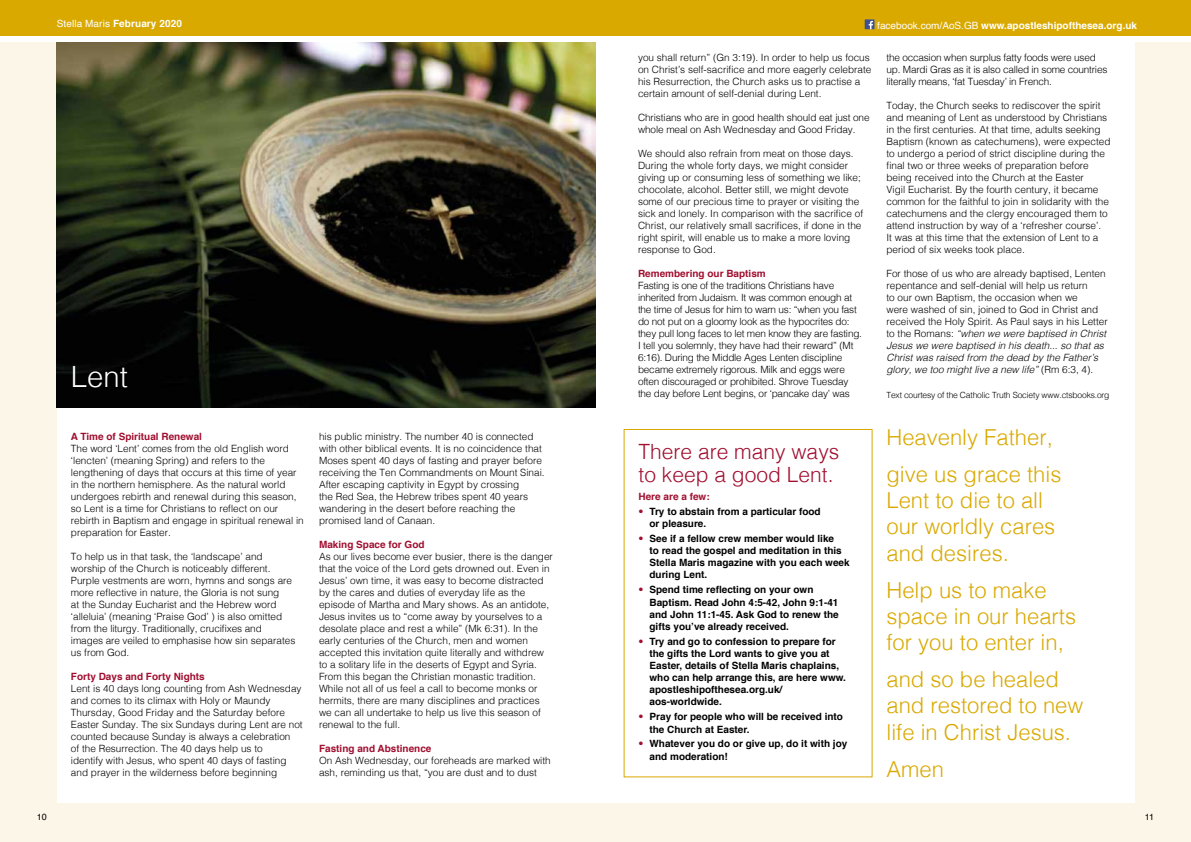
<style>
.page{position:relative;width:1191px;height:842px;background:#fff}
.page>*{position:absolute;margin:0;border:0;box-sizing:border-box;transform-origin:0 0}
.t1{font:300 29.3px "Helvetica";color:#fff}
.t2{font:300 22px/26px "Helvetica";color:#d9a900}
.t3{font:300 21px/23.1px "Helvetica";color:#a10e2f}
.t4{font:300 10px/12px "Helvetica";color:#000}
.t5{font:700 10px/12.1px "Helvetica";color:#000}
.t6{font:300 10px/12px "Helvetica";letter-spacing:-.02em;color:#000}
.t7{font:700 10px "Helvetica";color:#a10e2f}
.t8{font:700 10px "Helvetica";color:#fff}
.t9{font:10px "Helvetica";letter-spacing:.01em;color:#fff}
.t10{font:9px "Helvetica";color:#000}
.t11{font:300 8.5px "Helvetica";letter-spacing:-.02em;color:#000}
.s1{font-weight:700}
.s2{font-weight:400}
.s3{font-style:italic}
.s4{font-weight:300;color:#a10e2f}
</style>
<div class="page">
<div style="left:0;top:43px;width:1191px;height:799px;background:#fcf6e9"></div>
<div style="left:57px;top:35px;width:1077px;height:767px;background:#fff"></div>
<img style="left:57px;top:43px;width:538px;height:364px">
<div style="left:0;top:0;width:1191px;height:35px;background:#d9a900"></div>
<div style="left:864px;top:19px;width:10px;height:10px;background:#3e5293"></div>
<svg style="left:868px;top:21px;width:5px;height:8px"></svg>
<p class="t9" style="left:57px;top:16px;width:113px">Stella Maris <span class="s1">March 2019</span></p>
<p class="t8" style="left:113px;top:15px;width:71px">February 2020</p>
<p class="t8" style="left:877px;top:17px;width:261px"><span class="s2">facebook.com/AoS.GB</span> www.apostleshipofthesea.org.uk</p>
<p class="t4" style="left:638px;top:50px;width:235px">you shall return” (Gn 3:19). In order to help us focus on Christ’s self-sacrifice and more eagerly celebrate his Resurrection, the Church asks us to practise a certain amount of self-denial during Lent.</p>
<p class="t4" style="left:638px;top:110px;width:233px">Christians who are in good health should eat just one whole meal on Ash Wednesday and Good Friday.</p>
<p class="t4" style="left:638px;top:146px;width:227px">We should also refrain from meat on those days.<br>During the whole forty days, we might consider giving up or consuming less of something we like; chocolate, alcohol. Better still, we might devote some of our precious time to prayer or visiting the sick and lonely. In comparison with the sacrifice of Christ, our relatively small sacrifices, if done in the right spirit, will enable us to make a more loving response to God.</p>
<p class="t7" style="left:638px;top:265px;width:129px">Remembering our Baptism</p>
<p class="t6" style="left:638px;top:278px;width:225px">Fasting is one of the traditions Christians have inherited from Judaism. It was common enough at the time of Jesus for him to warn us: “when you fast do not put on a gloomy look as the hypocrites do: they pull long faces to let men know they are fasting.<br>I tell you solemnly, they have had their reward” (Mt 6:16). During the Middle Ages Lenten discipline became extremely rigorous. Milk and eggs were often discouraged or prohibited. Shrove Tuesday the day before Lent begins, or ‘pancake day’ was</p>
<p class="t6" style="left:886px;top:50px;width:222px">the occasion when surplus fatty foods were used up. Mardi Gras as it is also called in some countries literally means, ‘fat Tuesday’ in French.</p>
<p class="t4" style="left:886px;top:98px;width:225px">Today, the Church seeks to rediscover the spirit and meaning of Lent as understood by Christians in the first centuries. At that time, adults seeking Baptism (known as catechumens), were expected to undergo a period of strict discipline during the final two or three weeks of preparation before being received into the Church at the Easter<br>Vigil Eucharist. By the fourth century, it became common for the faithful to join in solidarity with the catechumens and the clergy encouraged them to attend instruction by way of a ‘refresher course’.<br>It was at this time that the extension of Lent to a period of six weeks took place.</p>
<p class="t4" style="left:886px;top:266px;width:223px">For those of us who are already baptised, Lenten repentance and self-denial will help us return<br>to our own Baptism, the occasion when we<br>were washed of sin, joined to God in Christ and received the Holy Spirit. As Paul says in his Letter to the Romans: <span class="s3">“when we were baptised in Christ Jesus we were baptised in his death... so that as Christ was raised from the dead by the Father’s glory, we too might live a new life”</span> (Rm 6:3, 4).</p>
<p class="t11" style="left:886px;top:387px;width:224px">Text courtesy of the Catholic Truth Society www.ctsbooks.org</p>
<h1 class="t1" style="left:71px;top:351px;width:58px">Lent</h1>
<p class="t7" style="left:71px;top:429px;width:133px">A Time of Spiritual Renewal</p>
<p class="t4" style="left:71px;top:442px;width:234px">The word ‘Lent’ comes from the old English word ‘lencten’ (meaning Spring) and refers to the lengthening of days that occurs at this time of year in the northern hemisphere. As the natural world undergoes rebirth and renewal during this season, so Lent is a time for Christians to reflect on our rebirth in Baptism and engage in spiritual renewal in preparation for Easter.</p>
<p class="t4" style="left:71px;top:550px;width:226px">To help us in that task, the ‘landscape’ and worship of the Church is noticeably different.<br>Purple vestments are worn, hymns and songs are more reflective in nature, the Gloria is not sung<br>at the Sunday Eucharist and the Hebrew word ‘alleluia’ (meaning ‘Praise God’ ) is also omitted from the liturgy. Traditionally, crucifixes and images are veiled to emphasise how sin separates us from God.</p>
<p class="t7" style="left:71px;top:669px;width:135px">Forty Days and Forty Nights</p>
<p class="t4" style="left:71px;top:682px;width:233px">Lent is 40 days long counting from Ash Wednesday and comes to its climax with Holy or Maundy Thursday, Good Friday and the Saturday before Easter Sunday. The six Sundays during Lent are not counted because Sunday is always a celebration<br>of the Resurrection. The 40 days help us to<br>identify with Jesus, who spent 40 days of fasting and prayer in the wilderness before beginning</p>
<p class="t4" style="left:319px;top:430px;width:227px">his public ministry. The number 40 is connected with other biblical events. It is no coincidence that Moses spent 40 days of fasting and prayer before receiving the Ten Commandments on Mount Sinai.<br>After escaping captivity in Egypt by crossing<br>the Red Sea, the Hebrew tribes spent 40 years wandering in the desert before reaching the promised land of Canaan.</p>
<p class="t7" style="left:319px;top:536px;width:107px">Making Space for God</p>
<p class="t4" style="left:319px;top:550px;width:235px">As our lives become ever busier, there is the danger that the voice of the Lord gets drowned out. Even in Jesus’ own time, it was easy to become distracted by the cares and duties of everyday life as the episode of Martha and Mary shows. As an antidote, Jesus invites us to “come away by yourselves to a desolate place and rest a while” (Mk 6:31). In the early centuries of the Church, men and women accepted this invitation quite literally and withdrew to a solitary life in the deserts of Egypt and Syria.<br>From this began the Christian monastic tradition.<br>While not all of us feel a call to become monks or hermits, there are many disciplines and practices we can all undertake to help us live this season of renewal to the full.</p>
<p class="t7" style="left:319px;top:740px;width:114px">Fasting and Abstinence</p>
<p class="t4" style="left:319px;top:754px;width:233px">On Ash Wednesday, our foreheads are marked with ash, reminding us that, “you are dust and to dust</p>
<h3 class="t3" style="left:638px;top:438px;width:202px">There are many ways to keep a good Lent.</h3>
<p class="t7" style="left:638px;top:488px;width:73px">Here are a few:</p>
<p class="t5" style="left:649px;top:505px;width:173px;text-indent:-11px"><span class="s4">•</span> Try to abstain from a particular food or pleasure.</p>
<p class="t5" style="left:649px;top:533px;width:202px;text-indent:-11px"><span class="s4">•</span> See if a fellow crew member would like<br>to read the gospel and meditation in this<br>Stella Maris magazine with you each week during Lent.</p>
<p class="t5" style="left:649px;top:584px;width:191px;text-indent:-11px"><span class="s4">•</span> Spend time reflecting on your own Baptism. Read John 4:5-42, John 9:1-41 and John 11:1-45. Ask God to renew the gifts you’ve already received.</p>
<p class="t5" style="left:649px;top:635px;width:198px;text-indent:-11px"><span class="s4">•</span> Try and go to confession to prepare for the gifts the Lord wants to give you at Easter, details of Stella Maris chaplains, who can help arrange this, are here www. apostleshipofthesea.org.uk/ aos-worldwide.</p>
<p class="t5" style="left:649px;top:711px;width:195px;text-indent:-11px"><span class="s4">•</span> Pray for people who will be received into the Church at Easter.</p>
<p class="t5" style="left:649px;top:738px;width:199px;text-indent:-11px"><span class="s4">•</span> Whatever you do or give up, do it with joy and moderation!</p>
<h2 class="t2" style="left:886px;top:417px;width:176px;line-height:37.4px">Heavenly Father, give us grace this</h2>
<h2 class="t2" style="left:886px;top:486px;width:170px">Lent to die to all our worldly cares and desires.</h2>
<h2 class="t2" style="left:886px;top:575px;width:191px">Help us to make space in our hearts for you to enter in,</h2>
<h2 class="t2" style="left:886px;top:665px;width:198px">and so be healed and restored to new life in Christ Jesus.</h2>
<h2 class="t2" style="left:886px;top:755px;width:59px">Amen</h2>
<p class="t10" style="left:37px;top:810px;width:12px">10</p>
<p class="t10" style="left:1144px;top:810px;width:11px">11</p>
</div>
